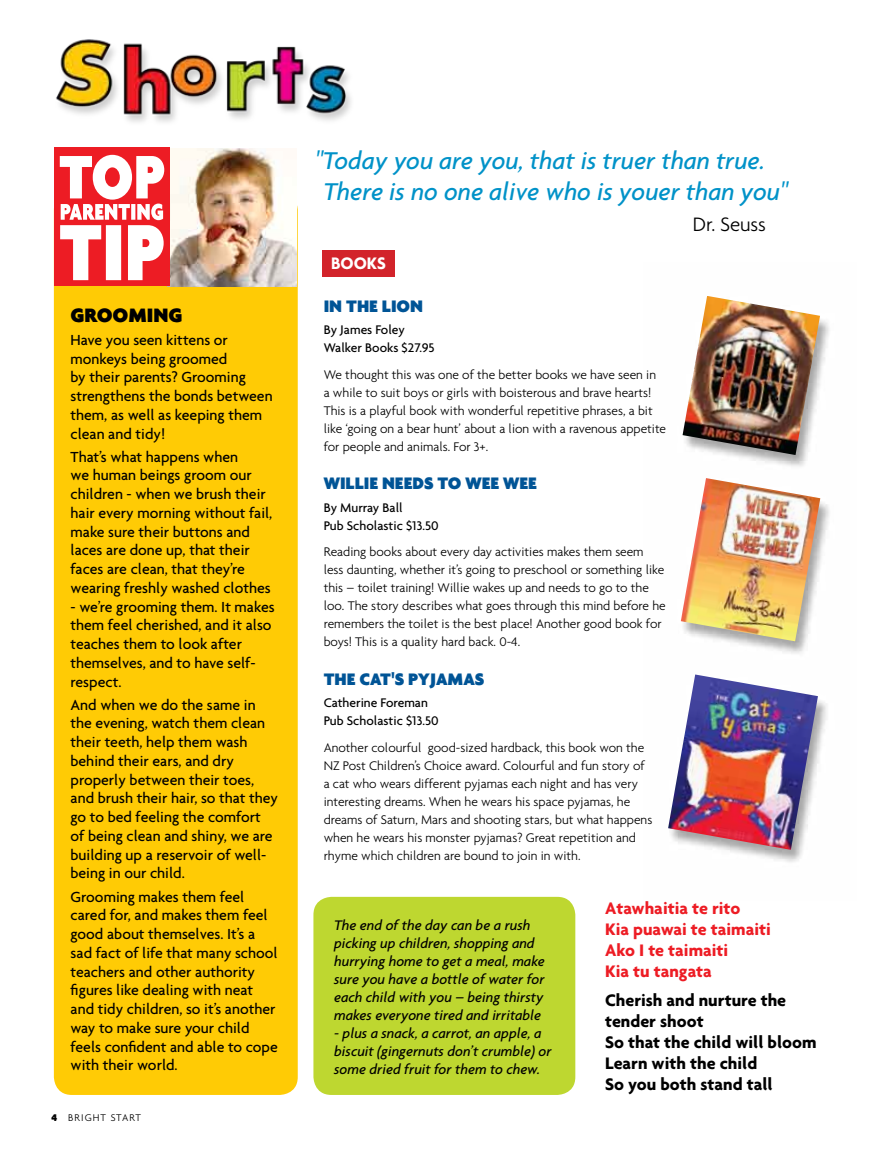
<style>
.page{position:relative;width:872px;height:1149px;background:#fff}
.page>*{position:absolute;margin:0;border:0;box-sizing:border-box;transform-origin:0 0}
.t1{font:italic 500 26.25px/31.5px "Agenda";color:#0092c8}
.t2{font:900 21px "Agenda";color:#000}
.t3{font:300 21px "Agenda";color:#000}
.t4{font:700 18px/21px "Agenda";color:#000}
.t5{font:700 18px/21px "Agenda";color:#ed1c24}
.t6{font:900 18px "Agenda";color:#005496}
.t7{font:700 18px "Agenda";color:#fff}
.t8{font:500 15.75px/18.8px "Agenda";color:#000}
.t9{font:italic 500 15px/18px "Agenda";color:#000}
.t10{font:300 13.5px/18px "Agenda";color:#000}
.t11{font:500 13.5px/18px "Agenda";color:#000}
.t12{font:300 10.5px "Agenda";letter-spacing:.1em;color:#000}
.s1{font-weight:900}
</style>
<div class="page">
<img style="left:680px;top:319px;width:149px;height:543px">
<div style="left:313px;top:896px;width:262px;height:198px;background:#bed730;border-radius:18px"></div>
<div style="left:54px;top:192px;width:244px;height:902px;background:#ffcb05;border-radius:18px"></div>
<img style="left:56px;top:39px;width:295px;height:83px">
<div style="left:322px;top:250px;width:72px;height:26px;background:#d2232a"></div>
<img style="left:169px;top:148px;width:128px;height:138px">
<div style="left:54px;top:148px;width:115px;height:138px;background:#ed1c24"></div>
<svg style="left:60px;top:155px;width:104px;height:125px"></svg>
<img style="left:668px;top:674px;width:150px;height:175px">
<img style="left:682px;top:296px;width:138px;height:159px">
<img style="left:681px;top:478px;width:139px;height:163px">
<h2 class="t2" style="left:70px;top:302px;width:113px">GROOMING</h2>
<p class="t8" style="left:70px;top:330px;width:204px">Have you seen kittens or monkeys being groomed<br>by their parents? Grooming strengthens the bonds between them, as well as keeping them clean and tidy!</p>
<p class="t8" style="left:70px;top:446px;width:203px">That’s what happens when<br>we human beings groom our children - when we brush their hair every morning without fail, make sure their buttons and laces are done up, that their faces are clean, that they’re wearing freshly washed clothes</p>
<p class="t8" style="left:70px;top:596px;width:206px">- we’re grooming them. It makes them feel cherished, and it also teaches them to look after themselves, and to have self&shy;respect.</p>
<p class="t8" style="left:70px;top:694px;width:209px">And when we do the same in the evening, watch them clean their teeth, help them wash behind their ears, and dry properly between their toes, and brush their hair, so that they go to bed feeling the comfort of being clean and shiny, we are building up a reservoir of well&shy;being in our child.</p>
<p class="t8" style="left:70px;top:886px;width:209px">Grooming makes them feel cared for, and makes them feel good about themselves. It’s a sad fact of life that many school teachers and other authority figures like dealing with neat and tidy children, so it’s another way to make sure your child feels confident and able to cope with their world.</p>
<p class="t12" style="left:51px;top:1110px;width:85px"><span class="s1">4</span> Bri ght Start</p>
<h1 class="t1" style="left:323px;top:144px;width:466px;text-indent:-9px">"Today you are you, that is truer than true.<br>There is no one alive who is youer than you"</h1>
<h2 class="t3" style="left:693px;top:212px;width:75px">Dr. Seuss</h2>
<p class="t7" style="left:331px;top:252px;width:13px">BOO</p>
<p class="t7" style="left:367px;top:252px;width:20px">KS</p>
<p class="t6" style="left:324px;top:295px;width:101px">IN THE LION</p>
<p class="t11" style="left:324px;top:320px;width:113px">By James Foley<br>Walker Books $27.95</p>
<p class="t10" style="left:324px;top:365px;width:344px">We thought this was one of the better books we have seen in<br>a while to suit boys or girls with boisterous and brave hearts!<br>This is a playful book with wonderful repetitive phrases, a bit like ‘going on a bear hunt’ about a lion with a ravenous appetite for people and animals. For 3+.</p>
<p class="t6" style="left:324px;top:472px;width:215px">WILLIE NEEDS TO WEE WEE</p>
<p class="t11" style="left:324px;top:498px;width:117px">By Murray Ball<br>Pub Scholastic $13.50</p>
<p class="t10" style="left:324px;top:542px;width:343px">Reading books about every day activities makes them seem less daunting, whether it’s going to preschool or something like this – toilet training! Willie wakes up and needs to go to the loo. The story describes what goes through this mind before he remembers the toilet is the best place! Another good book for boys! This is a quality hard back. 0-4.</p>
<p class="t6" style="left:324px;top:668px;width:162px">TH E CAT'S PYJAMAS</p>
<p class="t11" style="left:324px;top:693px;width:117px">Catherine Foreman<br>Pub Scholastic $13.50</p>
<p class="t10" style="left:324px;top:738px;width:330px">Another colourful good-sized hardback, this book won the NZ Post Children’s Choice award. Colourful and fun story of a cat who wears different pyjamas each night and has very interesting dreams. When he wears his space pyjamas, he dreams of Saturn, Mars and shooting stars, but what happens when he wears his monster pyjamas? Great repetition and rhyme which children are bound to join in with.</p>
<p class="t9" style="left:334px;top:915px;width:212px">The end of the day can be a rush picking up children, shopping and hurrying home to get a meal, make sure you have a bottle of water for each child with you – being thirsty makes everyone tired and irritable</p>
<p class="t9" style="left:334px;top:1023px;width:219px">- plus a snack, a carrot, an apple, a biscuit (gingernuts don’t crumble) or some dried fruit for them to chew.</p>
<p class="t5" style="left:605px;top:896px;width:167px">Atawhaitia te rito<br>Kia puawai te taimaiti<br>Ako I te taimaiti<br>Kia tu tangata</p>
<p class="t4" style="left:605px;top:989px;width:213px">Cherish and nurture the tender shoot<br>So that the child will bloom<br>Learn with the child<br>So you both stand tall</p>
</div>
